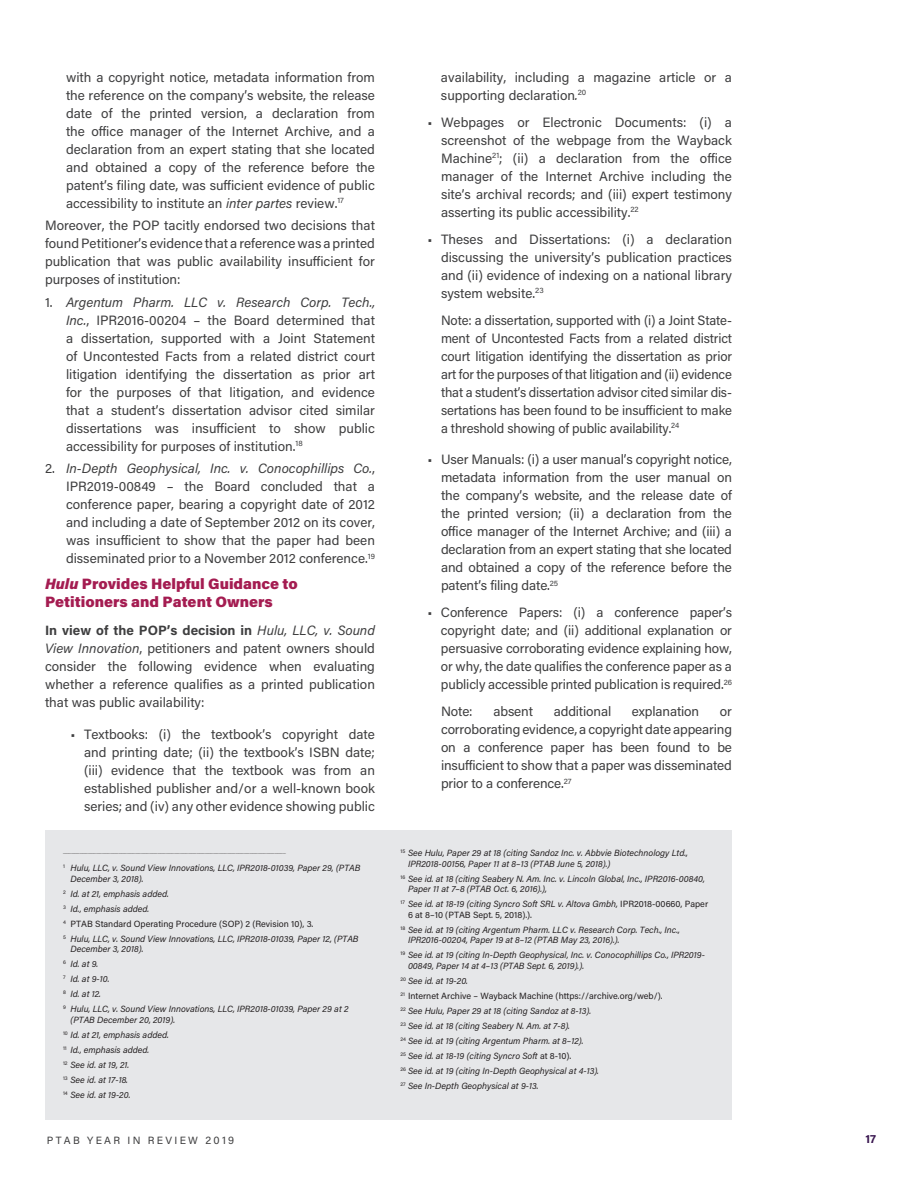
<style>
.page{position:relative;width:918px;height:1188px;background:#fff}
.page>*{position:absolute;margin:0;border:0;box-sizing:border-box;transform-origin:0 0}
.t1{font:900 15px/18px "Acumin Pro";color:#a41c51}
.t2{font:13.5px/18px "Acumin Pro";color:#3e3e3f;text-align:justify}
.t3{font:700 12px "Acumin Pro";color:#3b1851}
.t4{font:10.5px "Acumin Pro";letter-spacing:.22em;color:#3e3e3f}
.t5{font:italic 9px/15px "Acumin Pro";color:#231f20}
.t6{font:5.25px "Acumin Pro";color:#231f20}
.s1{font-style:italic}
.s2{font-weight:700}
.s3{font-style:normal}
</style>
<div class="page">
<div style="left:45px;top:830px;width:687px;height:290px;background:#e6e7e9"></div>
<p class="t2" style="left:66px;top:68px;width:311px">with a copyright notice, metadata information from the reference on the company’s website, the release date of the printed version, a declaration from the office manager of the Internet Archive, and a declaration from an expert stating that she located and obtained a copy of the reference before the patent’s filing date, was sufficient evidence of public accessibility to institute an <span class="s1">inter partes</span> review.<sup>17</sup></p>
<p class="t2" style="left:45px;top:216px;width:332px">Moreover, the POP tacitly endorsed two decisions that found Petitioner’s evidence that a reference was a printed publication that was public availability insufficient for purposes of institution:</p>
<p class="t2" style="left:66px;top:293px;width:311px;text-indent:-21px">1. <span class="s1">Argentum Pharm. LLC v. Research Corp. Tech., Inc.</span>, IPR2016-00204 – the Board determined that a dissertation, supported with a Joint Statement of Uncontested Facts from a related district court litigation identifying the dissertation as prior art for the purposes of that litigation, and evidence that a student’s dissertation advisor cited similar dissertations was insufficient to show public accessibility for purposes of institution.<sup>18</sup></p>
<p class="t2" style="left:66px;top:459px;width:311px;text-indent:-21px">2. <span class="s1">In-Depth Geophysical, Inc. v. Conocophillips Co.</span>, IPR2019-00849 – the Board concluded that a conference paper, bearing a copyright date of 2012 and including a date of September 2012 on its cover, was insufficient to show that the paper had been disseminated prior to a November 2012 conference.<sup>19</sup></p>
<p class="t1" style="left:45px;top:574px;width:254px"><span class="s1">Hulu</span> Provides Helpful Guidance to<br>Petitioners and Patent Owners</p>
<p class="t2" style="left:45px;top:621px;width:332px"><span class="s2">In view of the POP’s decision in</span> <span class="s1">Hulu, LLC, v. Sound View Innovation</span>, petitioners and patent owners should consider the following evidence when evaluating whether a reference qualifies as a printed publication that was public availability:</p>
<p class="t2" style="left:84px;top:725px;width:293px;text-indent:-14px">• Textbooks: (i) the textbook’s copyright date and printing date; (ii) the textbook’s ISBN date; (iii) evidence that the textbook was from an established publisher and/or a well-known book series; and (iv) any other evidence showing public</p>
<p class="t6" style="left:63px;top:848px;width:224px">________________________________________________________________________________</p>
<p class="t5" style="left:70px;top:862px;width:291px;line-height:10.5px;text-indent:-8px"><sup>1</sup> Hulu, LLC, v. Sound View Innovations, LLC, IPR2018-01039, Paper 29, (PTAB<br>December 3, 2018).</p>
<p class="t5" style="left:63px;top:886px;width:297px"><sup>2</sup> Id. at 21, emphasis added.<br><sup>3</sup> Id., emphasis added.<br><sup>4</sup> <span class="s3">PTAB Standard Operating Procedure (SOP) 2 (Revision 10), 3.<br></span><sup>5</sup> Hulu, LLC, v. Sound View Innovations, LLC, IPR2018-01039, Paper 12, (PTAB</p>
<p class="t5" style="left:63px;top:941px;width:287px;text-indent:8px">December 3, 2018).<br><sup>6</sup> Id. at 9.<br><sup>7</sup> Id. at 9-10.<br><sup>8</sup> Id. at 12.<br><sup>9</sup> Hulu, LLC, v. Sound View Innovations, LLC, IPR2018-01039, Paper 29 at 2</p>
<p class="t5" style="left:63px;top:1012px;width:114px;text-indent:8px">(PTAB December 20, 2019).<br><sup>10</sup> Id. at 21, emphasis added.<br><sup>11</sup> Id., emphasis added.<br><sup>12</sup> See id. at 19, 21.<br><sup>13</sup> See id. at 17-18.<br><sup>14</sup> See id. at 19-20.</p>
<p class="t2" style="left:441px;top:68px;width:292px">availability, including a magazine article or a supporting declaration<span class="s1">.</span><sup>20</sup></p>
<p class="t2" style="left:441px;top:113px;width:293px;text-indent:-14px">• Webpages or Electronic Documents: (i) a screenshot of the webpage from the Wayback Machine<sup>21</sup>; (ii) a declaration from the office manager of the Internet Archive including the site’s archival records; and (iii) expert testimony asserting its public accessibility.<sup>22</sup></p>
<p class="t2" style="left:441px;top:230px;width:293px;text-indent:-14px">• Theses and Dissertations: (i) a declaration discussing the university’s publication practices and (ii) evidence of indexing on a national library system website.<sup>23</sup></p>
<p class="t2" style="left:441px;top:311px;width:293px">Note: a dissertation, supported with (i) a Joint State&shy;ment of Uncontested Facts from a related district court litigation identifying the dissertation as prior art for the purposes of that litigation and (ii) evidence that a student’s dissertation advisor cited similar dis&shy;sertations has been found to be insufficient to make a threshold showing of public availability.<sup>24</sup></p>
<p class="t2" style="left:441px;top:450px;width:293px;text-indent:-14px">• User Manuals: (i) a user manual’s copyright notice, metadata information from the user manual on the company’s website, and the release date of the printed version; (ii) a declaration from the office manager of the Internet Archive; and (iii) a declaration from an expert stating that she located and obtained a copy of the reference before the patent’s filing date.<sup>25</sup></p>
<p class="t2" style="left:441px;top:603px;width:293px;text-indent:-13px">• Conference Papers: (i) a conference paper’s copyright date; and (ii) additional explanation or persuasive corroborating evidence explaining how, or why, the date qualifies the conference paper as a publicly accessible printed publication is required.<sup>26</sup></p>
<p class="t2" style="left:441px;top:702px;width:33px">Note:</p>
<p class="t2" style="left:493px;top:702px;width:41px">absent</p>
<p class="t2" style="left:554px;top:702px;width:59px">additional</p>
<p class="t2" style="left:632px;top:702px;width:69px">explanation</p>
<p class="t2" style="left:441px;top:702px;width:293px;text-indent:279px">or corroborating evidence, a copyright date appearing on a conference paper has been found to be insufficient to show that a paper was disseminated prior to a conference.<sup>27</sup></p>
<p class="t5" style="left:408px;top:847px;width:282px;line-height:10.5px;text-indent:-8px"><sup>15</sup> See Hulu, Paper 29 at 18 (citing Sandoz Inc. v. Abbvie Biotechnology Ltd.,<br>IPR2018-00156, Paper 11 at 8–13 (PTAB June 5, 2018).)</p>
<p class="t5" style="left:408px;top:873px;width:298px;line-height:10.5px;text-indent:-8px"><sup>16</sup> See id. at 18 (citing Seabery N. Am. Inc. v. Lincoln Global, Inc., IPR2016-00840,<br>Paper 11 at 7–8 (PTAB Oct. 6, 2016).),</p>
<p class="t5" style="left:408px;top:898px;width:302px;line-height:10.5px;text-indent:-8px"><sup>17</sup> See id. at 18-19 (citing Syncro Soft SRL v. Altova Gmbh, <span class="s3">IPR2018-00660, Paper<br>6 at 8–10 (PTAB Sept. 5, 2018).).</span></p>
<p class="t5" style="left:408px;top:924px;width:273px;line-height:10.5px;text-indent:-8px"><sup>18</sup> See id. at 19 (citing Argentum Pharm. LLC v. Research Corp. Tech., Inc.,<br>IPR2016-00204, Paper 19 at 8–12 (PTAB May 23, 2016).).</p>
<p class="t5" style="left:408px;top:949px;width:299px;line-height:10.5px;text-indent:-8px"><sup>19</sup> See id. at 19 (citing In-Depth Geophysical, Inc. v. Conocophillips Co., IPR2019-<br>00849, Paper 14 at 4–13 (PTAB Sept. 6, 2019).).</p>
<p class="t5" style="left:400px;top:973px;width:264px"><sup>20</sup> See id. at 19-20.<br><sup>21</sup> <span class="s3">Internet Archive – Wayback Machine (https://archive.org/web/).<br></span><sup>22</sup> See Hulu, Paper 29 at 18 (citing Sandoz at 8-13).<br><sup>23</sup> See id. at 18 (citing Seabery N. Am. at 7-8).<br><sup>24</sup> See id. at 19 (citing Argentum Pharm. at 8–12).<br><sup>25</sup> See id. at 18-19 (citing Syncro Soft <span class="s3">at 8-10).<br></span><sup>26</sup> See id. at 19 (citing In-Depth Geophysical at 4-13).<br><sup>27</sup> See In-Depth Geophysical at 9-13.</p>
<p class="t4" style="left:47px;top:1133px;width:189px">PTAB YEAR IN REVIEW 2019</p>
<p class="t3" style="left:866px;top:1130px;width:12px">17</p>
</div>
